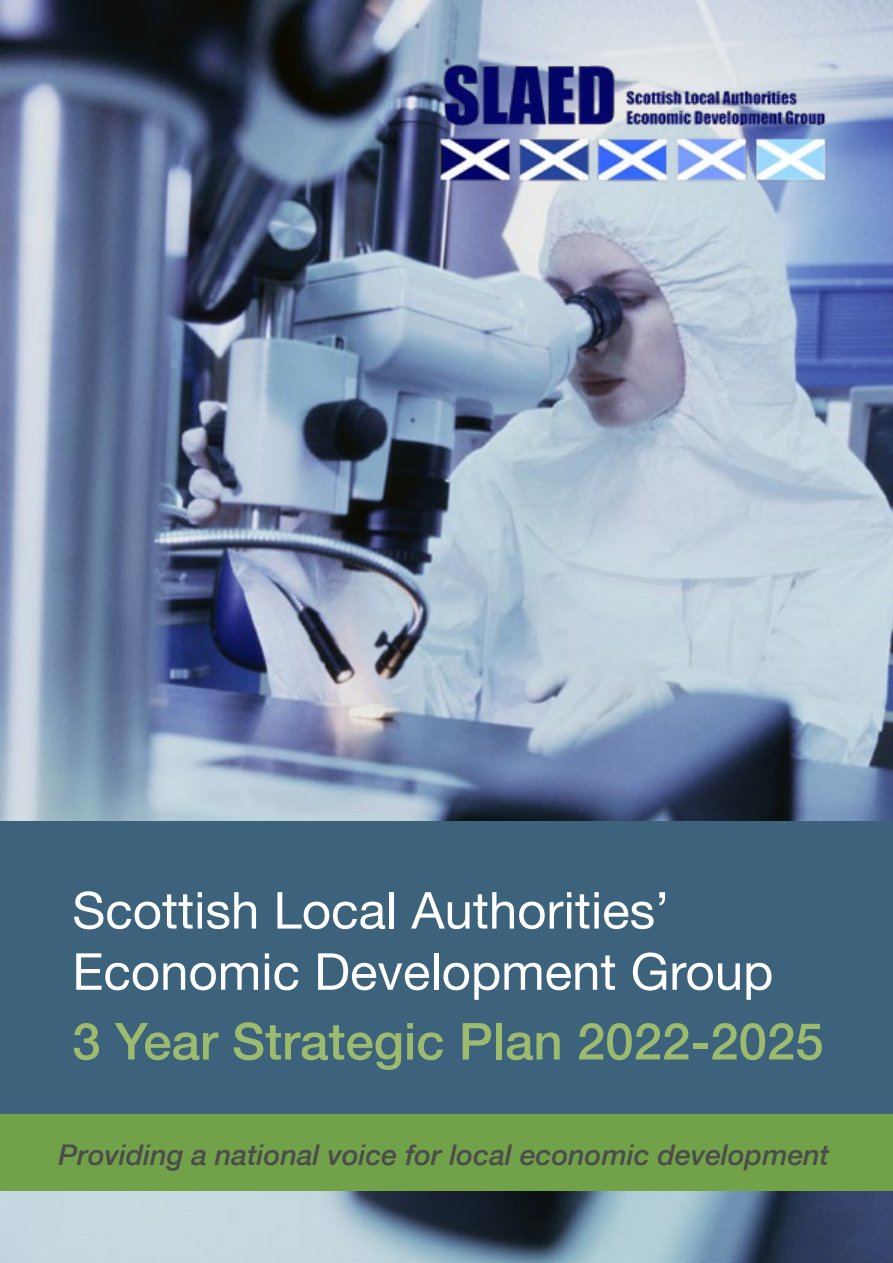
<style>
.page{position:relative;width:893px;height:1263px;background:#fff}
.page>*{position:absolute;margin:0;border:0;box-sizing:border-box;transform-origin:0 0}
.cover_title{font:51px/61.2px "Helvetica Neue";color:#fff}
.cover_title-2{font:500 51px "Helvetica Neue";color:#9cbb6e}
.t1{font:italic 500 28.5px "Helvetica Neue";color:#4c4c4c}
</style>
<div class="page">
<img style="left:0;top:0;width:893px;height:1263px">
<img style="left:437px;top:51px;width:404px;height:136px">
<div style="left:0;top:821px;width:893px;height:295px;background:#3c627c"></div>
<div style="left:0;top:1114px;width:893px;height:77px;background:#71a148"></div>
<h1 class="cover_title" style="left:72px;top:883px;width:702px">Scottish Local Authorities’<br>Economic Development Group</h1>
<h1 class="cover_title-2" style="left:72px;top:1000px;width:753px">3 Year Strategic Plan 2022-2025</h1>
<p class="t1" style="left:58px;top:1131px;width:772px">Providing a national voice for local economic development</p>
</div>
